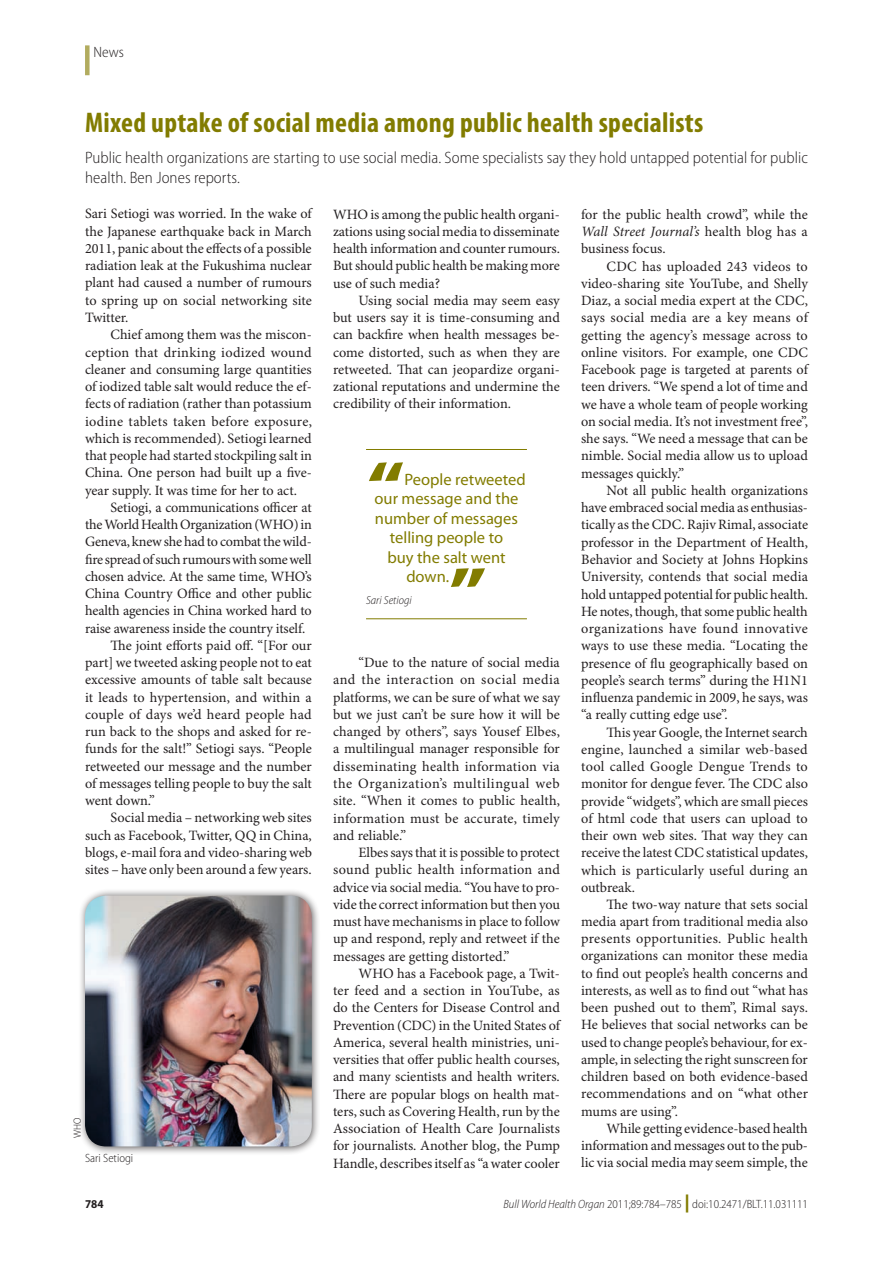
<style>
.page{position:relative;width:893px;height:1263px;background:#fff}
.page>*{position:absolute;margin:0;border:0;box-sizing:border-box;transform-origin:0 0}
.Pull_Quote{font:900 63.75px "Myriad Pro";color:#827c00;scale:1.18 1}
.Article_Title{font:700 condensed 28.5px "Myriad Pro";letter-spacing:.01em;color:#827c00}
.Strap_Para{font:300 semi-condensed 16.5px/19.5px "Myriad Pro";letter-spacing:.005em;color:#231f20}
.Pull_Quote-2{font:16.5px "Myriad Pro";color:#827c00}
.Section_Title{font:300 semi-condensed 15px "Myriad Pro";color:#231f20}
.Para_Ind{font:14.25px/17.2px "Minion Pro";letter-spacing:-.005em;color:#231f20;text-align:justify}
.Para_No_Ind{font:14.25px/17.2px "Minion Pro";color:#231f20;text-align:justify}
.News_Fig_Capt{font:300 semi-condensed 12px "Myriad Pro";color:#231f20}
.t1{font:700 semi-condensed 12px "Myriad Pro";color:#231f20}
.Pull_Quote_Auth{font:italic 300 semi-condensed 11.7px "Myriad Pro";letter-spacing:.005em;color:#231f20}
.Fig_Credit{font:300 semi-condensed 10.5px "Myriad Pro";color:#231f20}
.s1{font-style:italic}
.s2{font-weight:900;font-stretch:normal;font-size:18px;color:#827c00}
</style>
<div class="page">
<div style="left:85px;top:45px;width:5px;height:30px;background:#b2ac5f"></div>
<hr style="left:366px;top:449px;width:161px;height:1px;background:#827c00">
<hr style="left:366px;top:618px;width:161px;height:1px;background:#827c00">
<div style="left:78px;top:888px;width:243px;height:268px;background:#231f20;opacity:.75"></div>
<img style="left:85px;top:895px;width:227px;height:251px">
<p class="Section_Title" style="left:94px;top:44px;width:32px">News</p>
<p class="Article_Title" style="left:85px;top:107px;width:620px">Mixed uptake of social media among public health specialists</p>
<p class="Strap_Para" style="left:85px;top:148px;width:724px">Public health organizations are starting to use social media. Some specialists say they hold untapped potential for public health. Ben Jones reports.</p>
<p class="Para_No_Ind" style="left:85px;top:206px;width:228px">Sari Setiogi was worried. In the wake of the Japanese earthquake back in March 2011, panic about the effects of a possible radiation leak at the Fukushima nuclear plant had caused a number of rumours to spring up on social networking site Twitter.</p>
<p class="Para_Ind" style="left:85px;top:327px;width:228px;text-indent:26px">Chief among them was the miscon&shy;ception that drinking iodized wound cleaner and consuming large quantities of iodized table salt would reduce the ef&shy;fects of radiation (rather than potassium iodine tablets taken before exposure, which is recommended). Setiogi learned that people had started stockpiling salt in China. One person had built up a five&shy;year supply. It was time for her to act.</p>
<p class="Para_Ind" style="left:85px;top:499px;width:228px;text-indent:26px">Setiogi, a communications officer at the World Health Organization (WHO) in Geneva, knew she had to combat the wild&shy;fire spread of such rumours with some well chosen advice. At the same time, WHO’s China Country Office and other public health agencies in China worked hard to raise awareness inside the country itself.</p>
<p class="Para_Ind" style="left:85px;top:637px;width:228px;text-indent:26px">The joint efforts paid off. “[For our part] we tweeted asking people not to eat excessive amounts of table salt because it leads to hypertension, and within a couple of days we’d heard people had run back to the shops and asked for re&shy;funds for the salt!” Setiogi says. “People retweeted our message and the number of messages telling people to buy the salt went down.”</p>
<p class="Para_Ind" style="left:85px;top:810px;width:228px;text-indent:26px">Social media – networking web sites such as Facebook, Twitter, QQ in China, blogs, e-mail fora and video-sharing web sites – have only been around a few years.</p>
<p class="Fig_Credit" style="left:72px;top:1137px;width:22px;rotate:-90deg">WHO</p>
<p class="News_Fig_Capt" style="left:85px;top:1152px;width:50px">Sari Setiogi</p>
<p class="Para_Ind" style="left:333px;top:206px;width:228px">WHO is among the public health organi&shy;zations using social media to disseminate health information and counter rumours.<br>But should public health be making more use of such media?</p>
<p class="Para_Ind" style="left:333px;top:292px;width:228px;text-indent:26px">Using social media may seem easy but users say it is time-consuming and can backfire when health messages be&shy;come distorted, such as when they are retweeted. That can jeopardize organi&shy;zational reputations and undermine the credibility of their information.</p>
<p class="Pull_Quote" style="left:367px;top:449px;width:33px">“</p>
<p class="Pull_Quote-2" style="left:404px;top:470px;width:123px">People retweeted</p>
<p class="Pull_Quote-2" style="left:375px;top:490px;width:145px">our message and the</p>
<p class="Pull_Quote-2" style="left:375px;top:509px;width:145px">number of messages</p>
<p class="Pull_Quote-2" style="left:390px;top:529px;width:115px">telling people to</p>
<p class="Pull_Quote-2" style="left:387px;top:548px;width:120px">buy the salt went</p>
<p class="Pull_Quote-2" style="left:406px;top:568px;width:44px">down.</p>
<p class="Pull_Quote_Auth" style="left:366px;top:593px;width:47px">Sari Setiogi</p>
<p class="Pull_Quote" style="left:449px;top:555px;width:33px">”</p>
<p class="Para_Ind" style="left:333px;top:654px;width:228px;text-indent:26px">“Due to the nature of social media and the interaction on social media platforms, we can be sure of what we say but we just can’t be sure how it will be changed by others”, says Yousef Elbes, a multilingual manager responsible for disseminating health information via the Organization’s multilingual web site. “When it comes to public health, information must be accurate, timely and reliable.”</p>
<p class="Para_Ind" style="left:333px;top:844px;width:228px;text-indent:26px">Elbes says that it is possible to protect sound public health information and advice via social media. “You have to pro&shy;vide the correct information but then you must have mechanisms in place to follow up and respond, reply and retweet if the messages are getting distorted.”</p>
<p class="Para_Ind" style="left:333px;top:965px;width:228px;text-indent:26px">WHO has a Facebook page, a Twit&shy;ter feed and a section in YouTube, as do the Centers for Disease Control and Prevention (CDC) in the United States of America, several health ministries, uni&shy;versities that offer public health courses, and many scientists and health writers.<br>There are popular blogs on health mat&shy;ters, such as Covering Health, run by the Association of Health Care Journalists for journalists. Another blog, the Pump Handle, describes itself as “a water cooler</p>
<p class="Para_Ind" style="left:581px;top:206px;width:228px">for the public health crowd”, while the <span class="s1">Wall Street Journal’s</span> health blog has a business focus.</p>
<p class="Para_Ind" style="left:581px;top:258px;width:228px;text-indent:26px">CDC has uploaded 243 videos to video-sharing site YouTube, and Shelly Diaz, a social media expert at the CDC, says social media are a key means of getting the agency’s message across to online visitors. For example, one CDC Facebook page is targeted at parents of teen drivers. “We spend a lot of time and we have a whole team of people working on social media. It’s not investment free”, she says. “We need a message that can be nimble. Social media allow us to upload messages quickly.”</p>
<p class="Para_Ind" style="left:581px;top:482px;width:228px;text-indent:26px">Not all public health organizations have embraced social media as enthusias&shy;tically as the CDC. Rajiv Rimal, associate professor in the Department of Health, Behavior and Society at Johns Hopkins University, contends that social media hold untapped potential for public health.<br>He notes, though, that some public health organizations have found innovative ways to use these media. “Locating the presence of flu geographically based on people’s search terms” during the H1N1 influenza pandemic in 2009, he says, was “a really cutting edge use”.</p>
<p class="Para_Ind" style="left:581px;top:724px;width:228px;text-indent:26px">This year Google, the Internet search engine, launched a similar web-based tool called Google Dengue Trends to monitor for dengue fever. The CDC also provide “widgets”, which are small pieces of html code that users can upload to their own web sites. That way they can receive the latest CDC statistical updates, which is particularly useful during an outbreak.</p>
<p class="Para_Ind" style="left:581px;top:896px;width:228px;text-indent:26px">The two-way nature that sets social media apart from traditional media also presents opportunities. Public health organizations can monitor these media to find out people’s health concerns and interests, as well as to find out “what has been pushed out to them”, Rimal says.<br>He believes that social networks can be used to change people’s behaviour, for ex&shy;ample, in selecting the right sunscreen for children based on both evidence-based recommendations and on “what other mums are using”.</p>
<p class="Para_Ind" style="left:581px;top:1120px;width:228px;text-indent:26px">While getting evidence-based health information and messages out to the pub&shy;lic via social media may seem simple, the</p>
<p class="t1" style="left:85px;top:1197px;width:20px">784</p>
<p class="News_Fig_Capt" style="left:503px;top:1198px;width:306px"><span class="s1">Bull World Health Organ</span> 2011;89:784–785 <span class="s2">|</span> doi:10.2471/BLT.11.031111</p>
</div>
